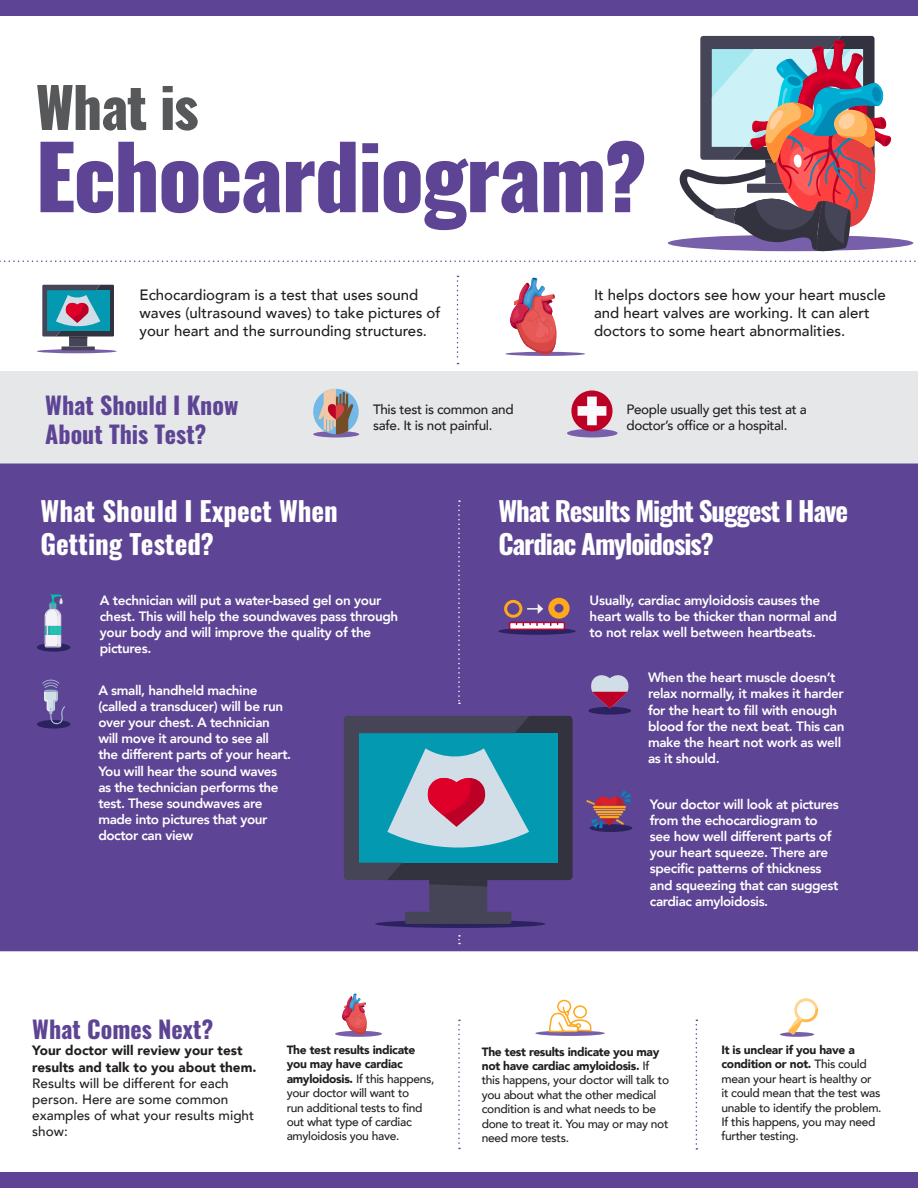
<style>
.page{position:relative;width:918px;height:1188px;background:#fff}
.page>*{position:absolute;margin:0;border:0;box-sizing:border-box;transform-origin:0 0}
.t1{font:800 87px "Oswald";letter-spacing:-.02em;color:#5d4494}
.t2{font:800 55.5px "Oswald";letter-spacing:-.02em;color:#57585a}
.t3{font:700 27px/32.4px "Oswald";letter-spacing:-.04em;color:#fff}
.t4{font:700 27px/32.4px "Oswald";color:#fff}
.t5{font:700 24px/28.8px "Oswald";color:#5d4494}
.t6{font:500 15px/18px "Avenir";color:#231f20}
.t7{font:800 13.5px/16.2px "Avenir";letter-spacing:-.03em;color:#fff}
.t8{font:500 13.5px/16.2px "Avenir";color:#231f20}
.t9{font:500 13.5px/16.2px "Avenir";letter-spacing:-.02em;color:#231f20}
.t10{font:500 12px/14.4px "Avenir";letter-spacing:-.025em;color:#231f20}
.s1{font-weight:900}
</style>
<div class="page">
<svg style="left:0;top:261px;width:916px;height:1px"></svg>
<div style="left:0;top:371px;width:917px;height:114px;background:#e6e7e9"></div>
<div style="left:0;top:464px;width:918px;height:487px;background:#5d4494"></div>
<svg style="left:458px;top:500px;width:2px;height:204px"></svg>
<div style="left:0;top:0;width:918px;height:15px;background:#5d4494"></div>
<div style="left:0;top:1172px;width:918px;height:16px;background:#5d4494"></div>
<svg style="left:458px;top:1020px;width:2px;height:129px"></svg>
<svg style="left:696px;top:1020px;width:1px;height:130px"></svg>
<svg style="left:505px;top:352px;width:80px;height:4px"></svg>
<svg style="left:510px;top:277px;width:48px;height:78px"></svg>
<svg style="left:457px;top:276px;width:2px;height:88px"></svg>
<svg style="left:37px;top:349px;width:80px;height:4px"></svg>
<div style="left:567px;top:429px;width:51px;height:8px;background:#775fa9;border-radius:50%"></div>
<svg style="left:42px;top:285px;width:72px;height:65px"></svg>
<div style="left:37px;top:720px;width:33px;height:9px;background:#2d2260;border-radius:50%"></div>
<svg style="left:42px;top:679px;width:23px;height:45px"></svg>
<div style="left:37px;top:643px;width:33px;height:9px;background:#2d2260;border-radius:50%"></div>
<svg style="left:45px;top:594px;width:18px;height:54px"></svg>
<div style="left:588px;top:707px;width:43px;height:8px;background:#2d2260;border-radius:50%"></div>
<svg style="left:590px;top:673px;width:39px;height:35px"></svg>
<div style="left:589px;top:824px;width:43px;height:8px;background:#2d2260;border-radius:50%"></div>
<div style="left:668px;top:235px;width:245px;height:16px;background:#775fa9;border-radius:50%"></div>
<svg style="left:679px;top:36px;width:216px;height:216px"></svg>
<div style="left:375px;top:920px;width:170px;height:8px;background:#2d2260;border-radius:50%"></div>
<svg style="left:344px;top:716px;width:229px;height:208px"></svg>
<svg style="left:458px;top:935px;width:2px;height:9px"></svg>
<svg style="left:535px;top:1031px;width:70px;height:5px"></svg>
<div style="left:335px;top:1031px;width:47px;height:6px;background:#775fa9;border-radius:50%"></div>
<svg style="left:548px;top:999px;width:44px;height:37px"></svg>
<svg style="left:342px;top:993px;width:25px;height:41px"></svg>
<div style="left:780px;top:1032px;width:34px;height:5px;background:#775fa9;border-radius:50%"></div>
<svg style="left:788px;top:998px;width:30px;height:36px"></svg>
<div style="left:313px;top:431px;width:46px;height:6px;background:#775fa9;border-radius:50%"></div>
<svg style="left:313px;top:389px;width:605px;height:45px"></svg>
<svg style="left:586px;top:791px;width:45px;height:37px"></svg>
<hr style="left:592px;top:806px;width:34px;height:2px;background:#5d4494">
<div style="left:498px;top:628px;width:78px;height:7px;background:#2d2260;border-radius:50%"></div>
<div style="left:548px;top:598px;width:22px;height:21px;border:6px solid #ffa81c;border-radius:50%"></div>
<svg style="left:508px;top:621px;width:58px;height:9px"></svg>
<div style="left:504px;top:600px;width:18px;height:18px;border:3px solid #ffa81c;border-radius:50%"></div>
<svg style="left:527px;top:604px;width:16px;height:10px"></svg>
<p class="t2" style="left:36px;top:78px;width:164px">What is</p>
<p class="t1" style="left:35px;top:131px;width:613px">Echocardiogram?</p>
<p class="t6" style="left:140px;top:284px;width:302px">Echocardiogram is a test that uses sound waves (ultrasound waves) to take pictures of your heart and the surrounding structures.</p>
<p class="t6" style="left:594px;top:285px;width:293px">It helps doctors see how your heart muscle and heart valves are working. It can alert doctors to some heart abnormalities.</p>
<p class="t5" style="left:45px;top:392px;width:195px">What Should I Know<br>About This Test?</p>
<p class="t9" style="left:626px;top:401px;width:182px">People usually get this test at a doctor’s office or a hospital.</p>
<p class="t9" style="left:373px;top:401px;width:142px">This test is common and safe. It is not painful.</p>
<p class="t4" style="left:41px;top:497px;width:299px">What Should I Expect When<br>Getting Tested?</p>
<p class="t7" style="left:100px;top:592px;width:300px">A technician will put a water-based gel on your chest. This will help the soundwaves pass through your body and will improve the quality of the pictures.</p>
<p class="t7" style="left:98px;top:682px;width:194px">A small, handheld machine (called a transducer) will be run over your chest. A technician will move it around to see all the different parts of your heart.<br>You will hear the sound waves as the technician performs the test. These soundwaves are made into pictures that your doctor can view</p>
<p class="t3" style="left:498px;top:497px;width:351px">What Results Might Suggest I Have<br>Cardiac Amyloidosis?</p>
<p class="t7" style="left:590px;top:592px;width:249px">Usually, cardiac amyloidosis causes the heart walls to be thicker than normal and to not relax well between heartbeats.</p>
<p class="t7" style="left:648px;top:669px;width:198px">When the heart muscle doesn’t relax normally, it makes it harder for the heart to fill with enough blood for the next beat. This can make the heart not work as well as it should.</p>
<p class="t7" style="left:650px;top:796px;width:190px">Your doctor will look at pictures from the echocardiogram to see how well different parts of your heart squeeze. There are specific patterns of thickness and squeezing that can suggest cardiac amyloidosis.</p>
<p class="t5" style="left:32px;top:1017px;width:182px">What Comes Next?</p>
<p class="t8" style="left:32px;top:1042px;width:226px"><span class="s1">Your doctor will review your test results and talk to you about them.<br></span>Results will be different for each person. Here are some common examples of what your results might show:</p>
<p class="t10" style="left:287px;top:1042px;width:149px"><span class="s1">The test results indicate you may have cardiac amyloidosis.</span> If this happens, your doctor will want to<br>run additional tests to find out what type of cardiac amyloidosis you have.</p>
<p class="t10" style="left:482px;top:1044px;width:189px"><span class="s1">The test results indicate you may not have cardiac amyloidosis.</span> If this happens, your doctor will talk to you about what the other medical condition is and what needs to be done to treat it. You may or may not need more tests.</p>
<p class="t10" style="left:722px;top:1042px;width:162px"><span class="s1">It is unclear if you have a condition or not.</span> This could mean your heart is healthy or<br>it could mean that the test was unable to identify the problem.<br>If this happens, you may need further testing.</p>
</div>
